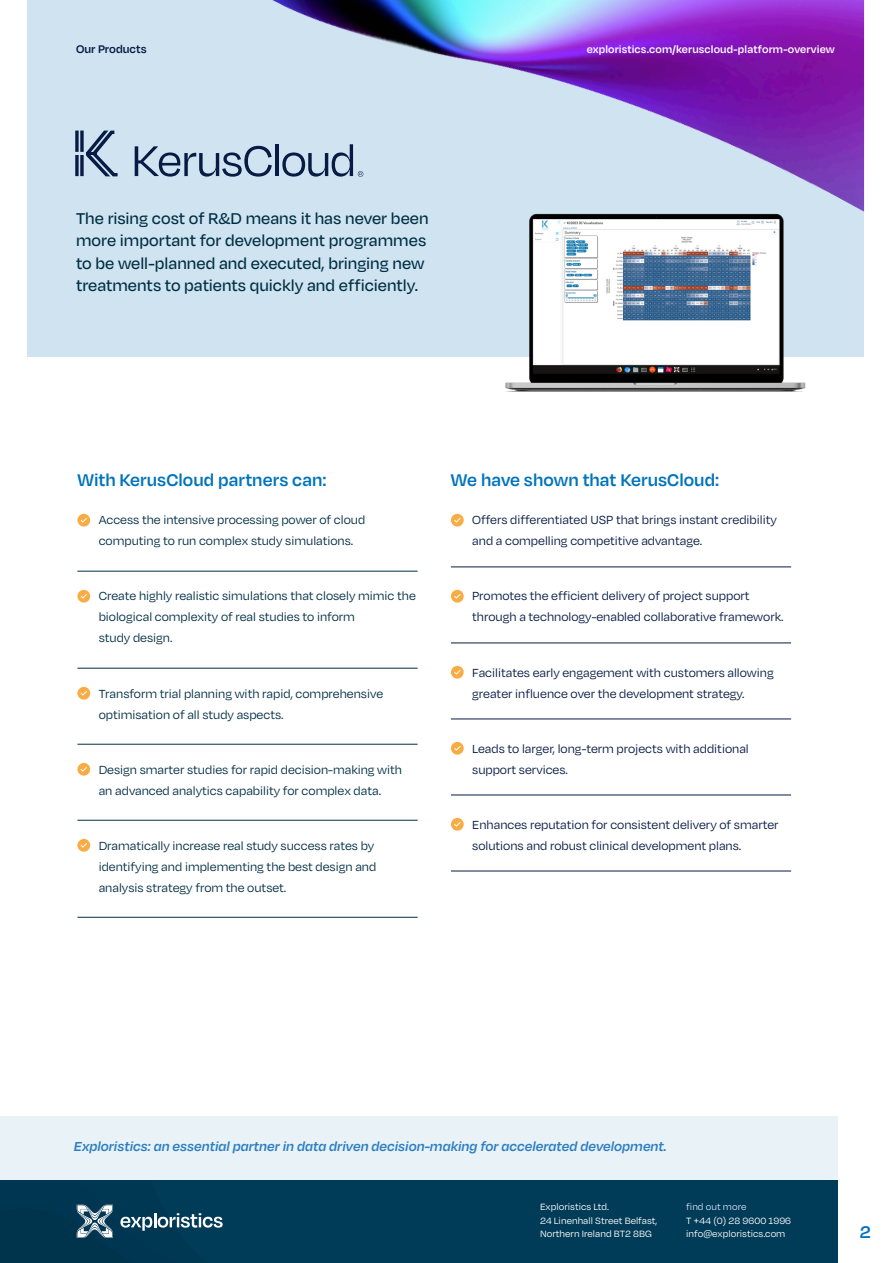
<style>
.page{position:relative;width:893px;height:1263px;background:#fff}
.page>*{position:absolute;margin:0;border:0;box-sizing:border-box;transform-origin:0 0}
.Section_Header_Navy{font:600 19.5px "Degular";color:#0174bc}
.Section_Header_Navy-2{font:500 18px/22.5px "Degular";color:#002e44}
.t1{font:italic 600 15px "Degular";color:#2c7dc1}
.body{font:13.5px/21px "Degular";color:#002e44}
.body-2{font:13.5px/21px "Degular";color:#071b44}
.body-3{font:600 12.75px "Degular";color:#071b44}
.t2{font:600 12px "Degular";letter-spacing:.01em;color:#fff}
.Caption_Subtitle_Whi{font:10.5px/13.5px "Degular";letter-spacing:.005em;color:#fff}
.s1{color:#d3def9}
</style>
<div class="page">
<div style="left:0;top:1116px;width:837px;height:72px;background:#e9f3f7"></div>
<hr style="left:77px;top:571px;width:341px;height:1px;background:#002e44">
<hr style="left:77px;top:668px;width:341px;height:1px;background:#002e44">
<hr style="left:77px;top:744px;width:341px;height:1px;background:#002e44">
<hr style="left:77px;top:820px;width:341px;height:1px;background:#002e44">
<hr style="left:77px;top:917px;width:341px;height:1px;background:#002e44">
<svg style="left:77px;top:514px;width:13px;height:13px"></svg>
<svg style="left:80px;top:517px;width:8px;height:6px"></svg>
<svg style="left:77px;top:590px;width:13px;height:13px"></svg>
<svg style="left:80px;top:593px;width:8px;height:6px"></svg>
<svg style="left:77px;top:687px;width:13px;height:13px"></svg>
<svg style="left:80px;top:690px;width:8px;height:6px"></svg>
<svg style="left:77px;top:763px;width:13px;height:13px"></svg>
<svg style="left:80px;top:766px;width:8px;height:6px"></svg>
<svg style="left:77px;top:839px;width:13px;height:13px"></svg>
<svg style="left:80px;top:842px;width:8px;height:6px"></svg>
<hr style="left:451px;top:567px;width:340px;height:1px;background:#071b44">
<hr style="left:451px;top:643px;width:340px;height:1px;background:#071b44">
<hr style="left:451px;top:719px;width:340px;height:1px;background:#071b44">
<hr style="left:451px;top:795px;width:340px;height:1px;background:#071b44">
<hr style="left:451px;top:871px;width:340px;height:1px;background:#071b44">
<svg style="left:451px;top:514px;width:13px;height:13px"></svg>
<svg style="left:453px;top:517px;width:8px;height:6px"></svg>
<svg style="left:451px;top:590px;width:13px;height:13px"></svg>
<svg style="left:453px;top:593px;width:8px;height:6px"></svg>
<svg style="left:451px;top:666px;width:13px;height:13px"></svg>
<svg style="left:453px;top:669px;width:8px;height:6px"></svg>
<svg style="left:451px;top:742px;width:13px;height:13px"></svg>
<svg style="left:453px;top:745px;width:8px;height:6px"></svg>
<svg style="left:451px;top:818px;width:13px;height:13px"></svg>
<svg style="left:453px;top:821px;width:8px;height:6px"></svg>
<div style="left:0;top:1180px;width:837px;height:83px;background:#003b57"></div>
<svg style="left:0;top:1204px;width:223px;height:59px"></svg>
<img style="left:28px;top:0;width:836px;height:357px">
<img style="left:476px;top:207px;width:361px;height:185px">
<svg style="left:75px;top:131px;width:4px;height:21px"></svg>
<svg style="left:75px;top:155px;width:4px;height:21px"></svg>
<svg style="left:80px;top:131px;width:4px;height:21px"></svg>
<svg style="left:80px;top:155px;width:4px;height:21px"></svg>
<svg style="left:86px;top:131px;width:32px;height:45px"></svg>
<svg style="left:135px;top:146px;width:137px;height:31px;background:#96aabf"></svg>
<hr style="left:275px;top:144px;width:4px;height:32px;background:#071b44">
<svg style="left:282px;top:144px;width:81px;height:33px;background:#9db2c5"></svg>
<p class="body-3" style="left:76px;top:41px;width:72px">Our Products</p>
<p class="t2" style="left:587px;top:42px;width:250px">exploristics.com/keruscloud-platform-overview</p>
<p class="Section_Header_Navy-2" style="left:76px;top:206px;width:354px">The rising cost of R&amp;D means it has never been more important for development programmes to be well-planned and executed, bringing new treatments to patients quickly and efficiently.</p>
<p class="Section_Header_Navy" style="left:77px;top:468px;width:251px">With KerusCloud partners can:</p>
<p class="body" style="left:99px;top:509px;width:268px">Access the intensive processing power of cloud computing to run complex study simulations.</p>
<p class="body" style="left:99px;top:585px;width:319px">Create highly realistic simulations that closely mimic the biological complexity of real studies to inform<br>study design.</p>
<p class="body" style="left:99px;top:682px;width:286px">Transform trial planning with rapid, comprehensive optimisation of all study aspects.</p>
<p class="body" style="left:99px;top:758px;width:305px">Design smarter studies for rapid decision-making with an advanced analytics capability for complex data.</p>
<p class="body" style="left:99px;top:834px;width:279px">Dramatically increase real study success rates by identifying and implementing the best design and analysis strategy from the outset.</p>
<p class="Section_Header_Navy" style="left:451px;top:468px;width:270px">We have shown that KerusCloud:</p>
<p class="body-2" style="left:472px;top:509px;width:306px">Offers differentiated USP that brings instant credibility and a compelling competitive advantage.</p>
<p class="body-2" style="left:472px;top:585px;width:313px">Promotes the efficient delivery of project support through a technology-enabled collaborative framework.</p>
<p class="body-2" style="left:472px;top:661px;width:303px">Facilitates early engagement with customers allowing greater influence over the development strategy.</p>
<p class="body-2" style="left:472px;top:737px;width:278px">Leads to larger, long-term projects with additional support services.</p>
<p class="body-2" style="left:472px;top:813px;width:308px">Enhances reputation for consistent delivery of smarter solutions and robust clinical development plans.</p>
<p class="t1" style="left:74px;top:1137px;width:594px">Exploristics: an essential partner in data driven decision-making for accelerated development.</p>
<p class="Caption_Subtitle_Whi" style="left:540px;top:1200px;width:119px">Exploristics Ltd.<br>24 Linenhall Street Belfast,<br>Northern Ireland BT2 8BG</p>
<p class="Caption_Subtitle_Whi" style="left:686px;top:1200px;width:106px"><span class="s1">find out more<br></span>T +44 (0) 28 9600 1996 info@exploristics.com</p>
<p class="Section_Header_Navy" style="left:860px;top:1219px;width:13px">2</p>
</div>
